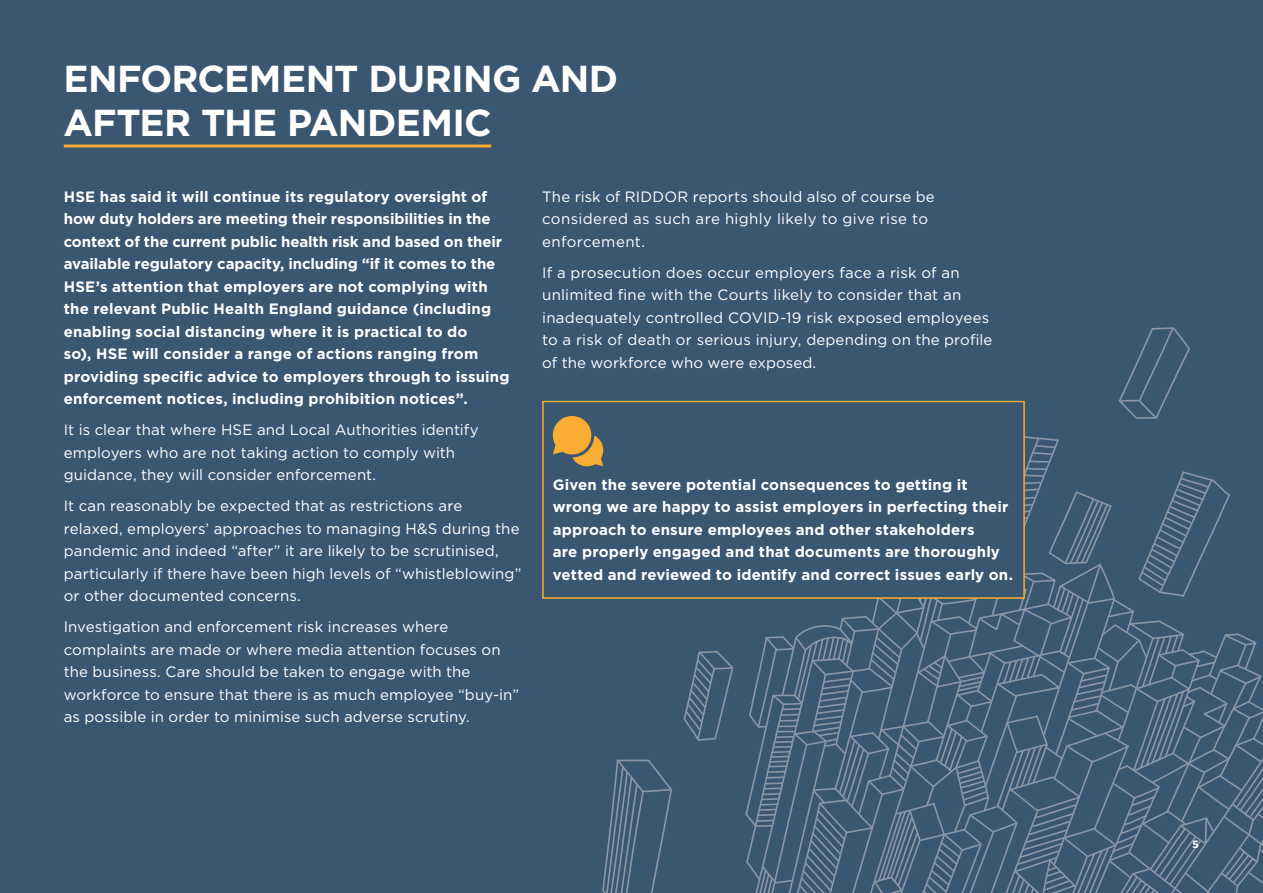
<style>
.page{position:relative;width:1263px;height:893px;background:#3a5670}
.page>*{position:absolute;margin:0;border:0;box-sizing:border-box;transform-origin:0 0}
.G_Section_heading{font:700 37.5px/43.5px "Gotham";letter-spacing:-.02em;color:#fff}
.G_Paragraph{font:15px/22.5px "Gotham";letter-spacing:.01em;color:#fff}
.G_Paragraph-2{font:700 15px/22.5px "Gotham";letter-spacing:.01em;color:#fff}
.t1{font:700 10.5px "Gotham";color:#fff;scale:1.05 1}
</style>
<div class="page">
<svg style="left:683px;top:651px;width:51px;height:90px"></svg>
<svg style="left:602px;top:759px;width:70px;height:134px"></svg>
<svg style="left:744px;top:327px;width:519px;height:566px"></svg>
<hr style="left:64px;top:144px;width:427px;height:3px;background:#fbac33">
<div style="left:542px;top:401px;width:483px;height:198px;background:#3a5670;border:2px solid #fbac33"></div>
<svg style="left:553px;top:416px;width:50px;height:51px"></svg>
<p class="G_Section_heading" style="left:63px;top:57px;width:556px">ENFORCEMENT DURING AND<br>AFTER THE PANDEMIC</p>
<p class="G_Paragraph-2" style="left:64px;top:185px;width:447px">HSE has said it will continue its regulatory oversight of how duty holders are meeting their responsibilities in the context of the current public health risk and based on their available regulatory capacity, including “if it comes to the HSE’s attention that employers are not complying with the relevant Public Health England guidance (including enabling social distancing where it is practical to do<br>so), HSE will consider a range of actions ranging from providing specific advice to employers through to issuing enforcement notices, including prohibition notices”.</p>
<p class="G_Paragraph" style="left:64px;top:418px;width:416px">It is clear that where HSE and Local Authorities identify employers who are not taking action to comply with guidance, they will consider enforcement.</p>
<p class="G_Paragraph" style="left:64px;top:494px;width:459px">It can reasonably be expected that as restrictions are relaxed, employers’ approaches to managing H&amp;S during the pandemic and indeed “after” it are likely to be scrutinised, particularly if there have been high levels of “whistleblowing” or other documented concerns.</p>
<p class="G_Paragraph" style="left:64px;top:615px;width:457px">Investigation and enforcement risk increases where complaints are made or where media attention focuses on the business. Care should be taken to engage with the workforce to ensure that there is as much employee “buy-in” as possible in order to minimise such adverse scrutiny.</p>
<p class="G_Paragraph" style="left:542px;top:185px;width:394px">The risk of RIDDOR reports should also of course be considered as such are highly likely to give rise to enforcement.</p>
<p class="G_Paragraph" style="left:542px;top:261px;width:452px">If a prosecution does occur employers face a risk of an unlimited fine with the Courts likely to consider that an inadequately controlled COVID-19 risk exposed employees to a risk of death or serious injury, depending on the profile of the workforce who were exposed.</p>
<p class="G_Paragraph-2" style="left:553px;top:473px;width:462px">Given the severe potential consequences to getting it wrong we are happy to assist employers in perfecting their approach to ensure employees and other stakeholders<br>are properly engaged and that documents are thoroughly vetted and reviewed to identify and correct issues early on.</p>
<p class="t1" style="left:1192px;top:838px;width:8px">5</p>
</div>
